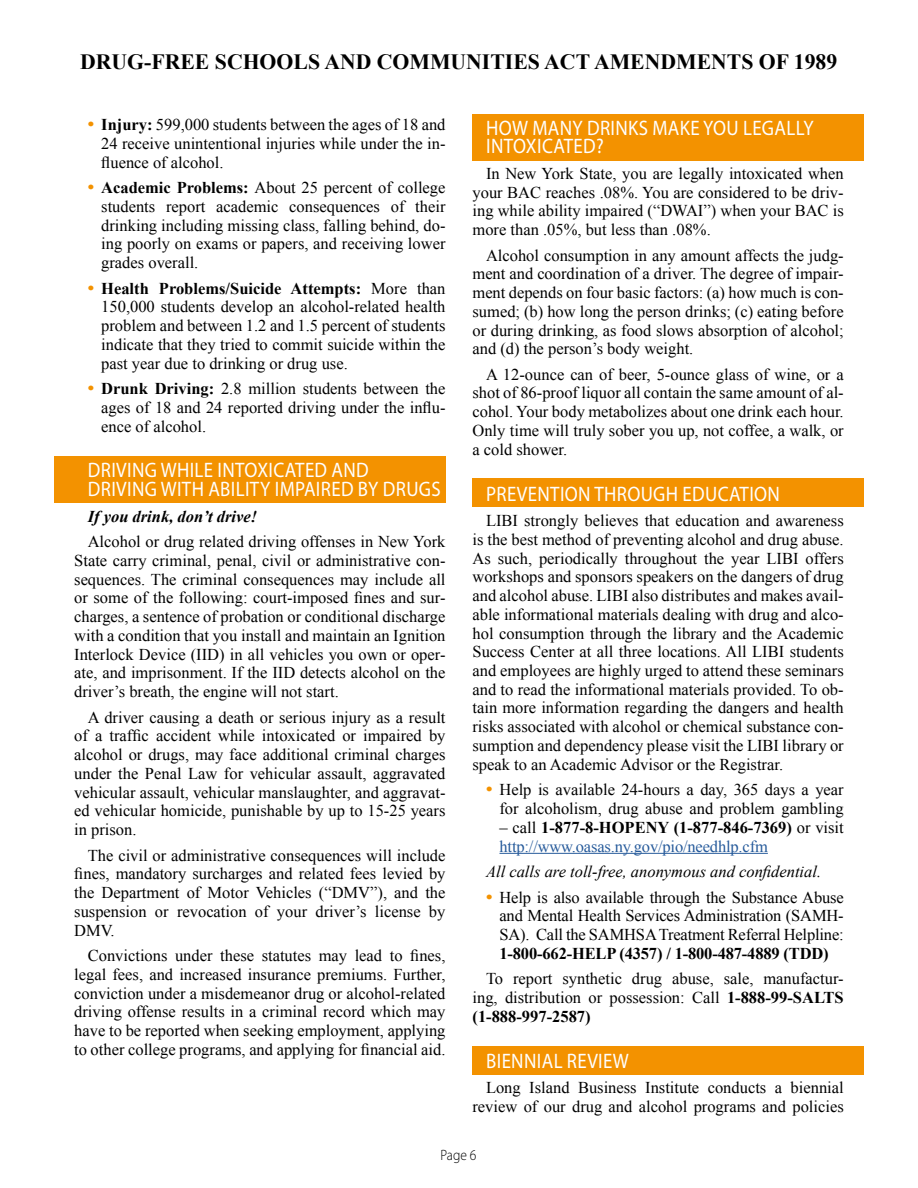
<style>
.page{position:relative;width:918px;height:1188px;background:#fff}
.page>*{position:absolute;margin:0;border:0;box-sizing:border-box;transform-origin:0 0}
.t1{font:700 21.75px "Times New Roman";color:#000}
.t2{font:21px/18.8px "Myriad Pro";letter-spacing:.02em;color:#fff;scale:.9 1}
.t3{font:16.5px/18.8px "Times New Roman";color:#000;text-align:justify}
.t4{font:16.5px/18.8px "Times New Roman";letter-spacing:-.01em;color:#275b9b}
.t5{font:italic 16.5px "Times New Roman";color:#000}
.t6{font:700 16.5px "Times New Roman";letter-spacing:-.01em;color:#000}
.t7{font:italic 700 16.5px "Times New Roman";color:#000}
.t8{font:300 15px "Myriad Pro";color:#000;scale:.9 1}
.s1{font-weight:700;font-size:18px;color:#f39200}
.s2{font-weight:700}
.s3{color:#000}
.s4{font-weight:700;color:#000}
</style>
<div class="page">
<div style="left:472px;top:115px;width:392px;height:46px;background:#f39200"></div>
<div style="left:472px;top:478px;width:392px;height:28px;background:#f39200"></div>
<div style="left:472px;top:1046px;width:392px;height:29px;background:#f39200"></div>
<div style="left:54px;top:456px;width:392px;height:47px;background:#f39200"></div>
<hr style="left:500px;top:853px;width:268px;height:1px;background:#275b9b">
<h1 class="t1" style="left:80px;top:46px;width:759px">DRUG-FREE SCHOOLS AND COMMUNITIES ACT AMENDMENTS OF 1989</h1>
<p class="t3" style="left:101px;top:115px;width:346px;text-indent:-14px"><span class="s1">•</span> <span class="s2">Injury:</span> 599,000 students between the ages of 18 and 24 receive unintentional injuries while under the in&shy;fluence of alcohol.</p>
<p class="t3" style="left:101px;top:178px;width:346px;text-indent:-14px"><span class="s1">•</span> <span class="s2">Academic Problems:</span> About 25 percent of college students report academic consequences of their drinking including missing class, falling behind, do&shy;ing poorly on exams or papers, and receiving lower grades overall.</p>
<p class="t3" style="left:101px;top:279px;width:346px;text-indent:-14px"><span class="s1">•</span> <span class="s2">Health Problems/Suicide Attempts:</span> More than 150,000 students develop an alcohol-related health problem and between 1.2 and 1.5 percent of students indicate that they tried to commit suicide within the past year due to drinking or drug use.</p>
<p class="t3" style="left:101px;top:379px;width:346px;text-indent:-14px"><span class="s1">•</span> <span class="s2">Drunk Driving:</span> 2.8 million students between the ages of 18 and 24 reported driving under the influ&shy;ence of alcohol.</p>
<p class="t2" style="left:88px;top:461px;width:394px">DRIVING WHILE INTOXICATED AND<br>DRIVING WITH ABILITY IMPAIRED BY DRUGS</p>
<p class="t7" style="left:88px;top:505px;width:171px">If you drink, don’t drive!</p>
<p class="t3" style="left:74px;top:532px;width:373px;text-indent:13px">Alcohol or drug related driving offenses in New York State carry criminal, penal, civil or administrative con&shy;sequences. The criminal consequences may include all or some of the following: court-imposed fines and sur&shy;charges, a sentence of probation or conditional discharge with a condition that you install and maintain an Ignition Interlock Device (IID) in all vehicles you own or oper&shy;ate, and imprisonment. If the IID detects alcohol on the driver’s breath, the engine will not start.</p>
<p class="t3" style="left:74px;top:708px;width:373px;text-indent:13px">A driver causing a death or serious injury as a result of a traffic accident while intoxicated or impaired by alcohol or drugs, may face additional criminal charges under the Penal Law for vehicular assault, aggravated vehicular assault, vehicular manslaughter, and aggravat&shy;ed vehicular homicide, punishable by up to 15-25 years in prison.</p>
<p class="t3" style="left:74px;top:845px;width:373px;text-indent:13px">The civil or administrative consequences will include fines, mandatory surcharges and related fees levied by the Department of Motor Vehicles (“DMV”), and the suspension or revocation of your driver’s license by DMV.</p>
<p class="t3" style="left:74px;top:946px;width:373px;text-indent:13px">Convictions under these statutes may lead to fines, legal fees, and increased insurance premiums. Further, conviction under a misdemeanor drug or alcohol-related driving offense results in a criminal record which may have to be reported when seeking employment, applying to other college programs, and applying for financial aid.</p>
<p class="t2" style="left:486px;top:118px;width:365px">HOW MANY DRINKS MAKE YOU LEGALLY<br>INTOXICATED?</p>
<p class="t3" style="left:473px;top:164px;width:373px;text-indent:13px">In New York State, you are legally intoxicated when your BAC reaches .08%. You are considered to be driv&shy;ing while ability impaired (“DWAI”) when your BAC is more than .05%, but less than .08%.</p>
<p class="t3" style="left:473px;top:245px;width:373px;text-indent:13px">Alcohol consumption in any amount affects the judg&shy;ment and coordination of a driver. The degree of impair&shy;ment depends on four basic factors: (a) how much is con&shy;sumed; (b) how long the person drinks; (c) eating before or during drinking, as food slows absorption of alcohol; and (d) the person’s body weight.</p>
<p class="t3" style="left:473px;top:365px;width:373px;text-indent:13px">A 12-ounce can of beer, 5-ounce glass of wine, or a shot of 86-proof liquor all contain the same amount of al&shy;cohol. Your body metabolizes about one drink each hour.<br>Only time will truly sober you up, not coffee, a walk, or a cold shower.</p>
<p class="t2" style="left:486px;top:484px;width:328px">PREVENTION THROUGH EDUCATION</p>
<p class="t3" style="left:473px;top:511px;width:373px;text-indent:13px">LIBI strongly believes that education and awareness is the best method of preventing alcohol and drug abuse.<br>As such, periodically throughout the year LIBI offers workshops and sponsors speakers on the dangers of drug and alcohol abuse. LIBI also distributes and makes avail&shy;able informational materials dealing with drug and alco&shy;hol consumption through the library and the Academic Success Center at all three locations. All LIBI students and employees are highly urged to attend these seminars and to read the informational materials provided. To ob&shy;tain more information regarding the dangers and health risks associated with alcohol or chemical substance con&shy;sumption and dependency please visit the LIBI library or speak to an Academic Advisor or the Registrar.</p>
<p class="t3" style="left:486px;top:780px;width:359px;text-align:right"><span class="s1">•</span> Help is available 24-hours a day, 365 days a year for alcoholism, drug abuse and problem gambling</p>
<p class="t4" style="left:500px;top:818px;width:346px"><span class="s3">– call</span> <span class="s4">1-877-8-HOPENY (1-877-846-7369)</span> <span class="s3">or visit </span>http://www.oasas.ny.gov/pio/needhlp.cfm</p>
<p class="t5" style="left:486px;top:860px;width:337px">All calls are toll-free, anonymous and confidential.</p>
<p class="t3" style="left:500px;top:887px;width:346px;text-indent:-14px"><span class="s1">•</span> Help is also available through the Substance Abuse and Mental Health Services Administration (SAMH-SA). Call the SAMHSA Treatment Referral Helpline:</p>
<p class="t6" style="left:500px;top:942px;width:331px">1-800-662-HELP (4357) / 1-800-487-4889 (TDD)</p>
<p class="t3" style="left:473px;top:969px;width:373px;text-indent:13px">To report synthetic drug abuse, sale, manufactur&shy;ing, distribution or possession: Call <span class="s2">1-888-99-SALTS (1-888-997-2587)</span></p>
<p class="t2" style="left:486px;top:1051px;width:160px">BIENNIAL REVIEW</p>
<p class="t3" style="left:473px;top:1078px;width:373px;text-align:right">Long Island Business Institute conducts a biennial review of our drug and alcohol programs and policies</p>
<p class="t8" style="left:441px;top:1147px;width:41px">Page 6</p>
</div>
